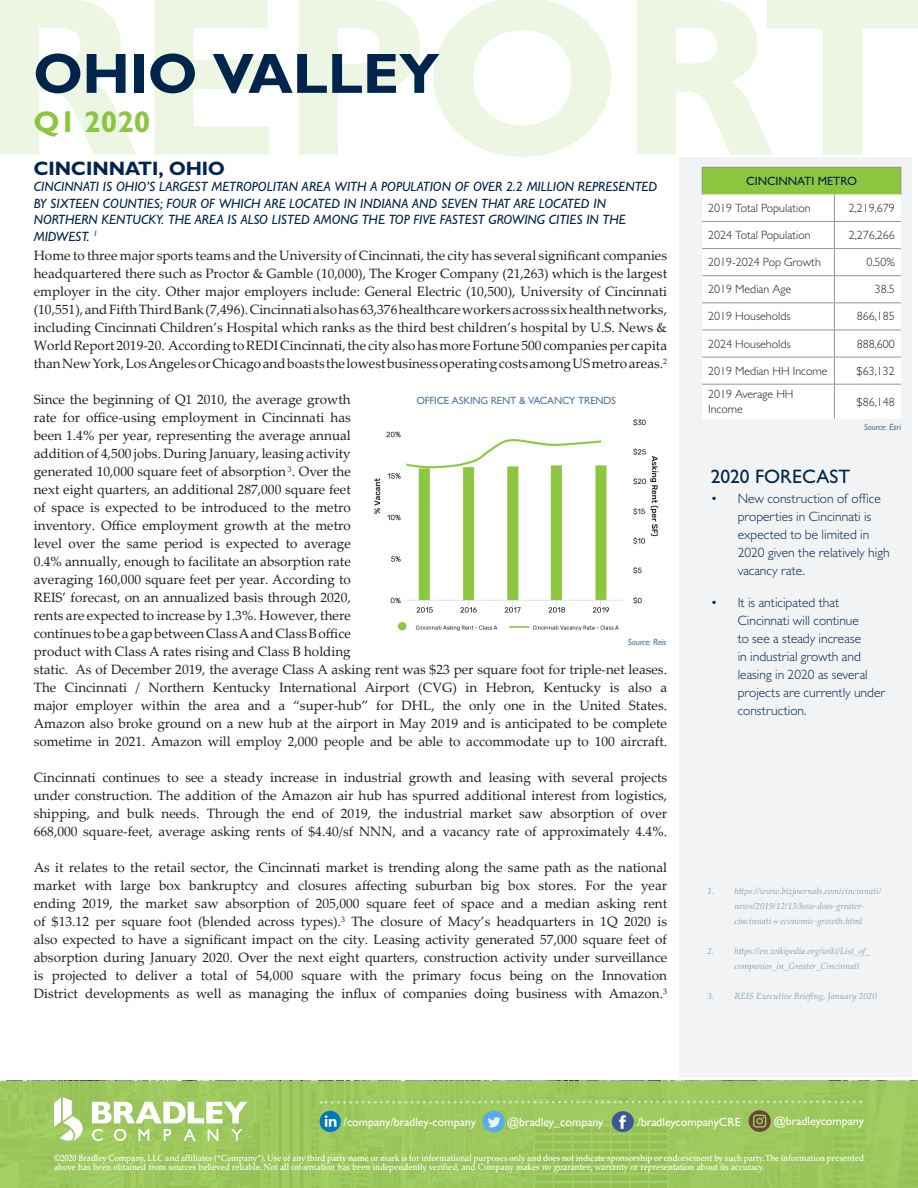
<style>
.page{position:relative;width:918px;height:1188px;background:#fff}
.page>*{position:absolute;margin:0;border:0;box-sizing:border-box;transform-origin:0 0}
.t1{font:700 57px "Gill Sans MT Std";color:#00254c}
.t2{font:700 30px "Gill Sans MT Std";color:#8bc63e}
.t3{font:700 19.5px "Gill Sans MT Std";color:#00254c}
.t4{font:500 19.5px "Gill Sans MT Std";color:#00254c}
.Body_Text{font:13.5px/18px "Palatino Linotype";color:#231f20;text-align:justify}
.t5{font:300 13.5px/18px "Gill Sans MT Std";color:#00254c}
.t6{font:italic 500 13.5px/16.5px "Gill Sans MT Std";color:#00254c}
.t7{font:300 12px/14.4px "Gill Sans MT Std";color:#231f20}
.t8{font:500 12px "Gill Sans MT Std";color:#fff}
.t9{font:500 12px "Gill Sans MT Std";color:#00254c}
.t10{font:500 10.5px "Gill Sans MT Std";letter-spacing:-.02em;color:#55779a}
.t11{font:500 9px/9px "Palatino LT Std";color:#fff;scale:.9 1}
.t12{font:italic 9px/15px "Palatino Linotype";color:#85a3b5}
.t13{font:italic 500 9px "Gill Sans MT Std";letter-spacing:-.02em;color:#55779a}
</style>
<div class="page">
<div style="left:0;top:1081px;width:918px;height:107px;background:#9dcd58"></div>
<svg style="left:54px;top:1097px;width:30px;height:44px"></svg>
<svg style="left:92px;top:1102px;width:155px;height:21px"></svg>
<svg style="left:92px;top:1129px;width:11px;height:12px"></svg>
<svg style="left:114px;top:1129px;width:12px;height:12px"></svg>
<svg style="left:139px;top:1129px;width:10px;height:12px"></svg>
<svg style="left:164px;top:1129px;width:7px;height:12px"></svg>
<svg style="left:184px;top:1129px;width:12px;height:12px"></svg>
<svg style="left:208px;top:1129px;width:10px;height:12px"></svg>
<svg style="left:231px;top:1129px;width:11px;height:12px"></svg>
<div style="left:320px;top:1111px;width:21px;height:21px;background:#007aba;border-radius:50%"></div>
<svg style="left:321px;top:1099px;width:540px;height:33px"></svg>
<svg style="left:0;top:0;width:918px;height:157px;fill:#edf6e2"></svg>
<div style="left:679px;top:158px;width:233px;height:919px;background:#f2f3f4"></div>
<div style="left:702px;top:167px;width:199px;height:27px;background:#8bc63e"></div>
<div style="left:702px;top:194px;width:199px;height:224px;background:#fff"></div>
<hr style="left:702px;top:167px;width:132px;height:1px;background:#939598">
<svg style="left:702px;top:167px;width:1px;height:27px"></svg>
<hr style="left:834px;top:167px;width:67px;height:1px;background:#939598">
<svg style="left:901px;top:167px;width:1px;height:27px"></svg>
<hr style="left:702px;top:221px;width:132px;height:1px;background:#939598">
<hr style="left:834px;top:221px;width:67px;height:1px;background:#939598">
<hr style="left:702px;top:248px;width:132px;height:1px;background:#939598">
<hr style="left:834px;top:248px;width:67px;height:1px;background:#939598">
<hr style="left:702px;top:275px;width:132px;height:1px;background:#939598">
<hr style="left:834px;top:275px;width:67px;height:1px;background:#939598">
<hr style="left:702px;top:303px;width:132px;height:1px;background:#939598">
<hr style="left:834px;top:303px;width:67px;height:1px;background:#939598">
<hr style="left:702px;top:330px;width:132px;height:1px;background:#939598">
<hr style="left:834px;top:330px;width:67px;height:1px;background:#939598">
<hr style="left:702px;top:357px;width:132px;height:1px;background:#939598">
<hr style="left:834px;top:357px;width:67px;height:1px;background:#939598">
<svg style="left:834px;top:194px;width:1px;height:190px"></svg>
<hr style="left:702px;top:384px;width:132px;height:1px;background:#939598">
<hr style="left:834px;top:384px;width:67px;height:1px;background:#939598">
<hr style="left:834px;top:384px;width:1px;height:35px;background:#939598">
<img style="left:374px;top:419px;width:285px;height:212px">
<h1 class="t1" style="left:34px;top:38px;width:407px">OHIO VALLEY</h1>
<h2 class="t2" style="left:34px;top:103px;width:118px">Q1 2020</h2>
<p class="t3" style="left:34px;top:156px;width:193px">CINCINNATI, OHIO</p>
<p class="t6" style="left:34px;top:178px;width:625px">CINCINNATI IS OHIO’S LARGEST METROPOLITAN AREA WITH A POPULATION OF OVER 2.2 MILLION REPRESENTED BY SIXTEEN COUNTIES; FOUR OF WHICH ARE LOCATED IN INDIANA AND SEVEN THAT ARE LOCATED IN NORTHERN KENTUCKY. THE AREA IS ALSO LISTED AMONG THE TOP FIVE FASTEST GROWING CITIES IN THE MIDWEST. <sup>1</sup></p>
<p class="Body_Text" style="left:34px;top:246px;width:635px">Home to three major sports teams and the University of Cincinnati, the city has several significant companies headquartered there such as Proctor &amp; Gamble (10,000), The Kroger Company (21,263) which is the largest employer in the city. Other major employers include: General Electric (10,500), University of Cincinnati (10,551), and Fifth Third Bank (7,496). Cincinnati also has 63,376 healthcare workers across six health networks, including Cincinnati Children’s Hospital which ranks as the third best children’s hospital by U.S. News &amp; World Report 2019-20. According to REDI Cincinnati, the city also has more Fortune 500 companies per capita than New York, Los Angeles or Chicago and boasts the lowest business operating costs among US metro areas.<sup>2</sup></p>
<p class="Body_Text" style="left:34px;top:390px;width:635px;text-align:left">Since the beginning of Q1 2010, the average growth<br>rate for office-using employment in Cincinnati has<br>been 1.4% per year, representing the average annual<br>addition of 4,500 jobs. During January, leasing activity<br>generated 10,000 square feet of absorption <sup>3</sup>. Over the<br>next eight quarters, an additional 287,000 square feet<br>of space is expected to be introduced to the metro<br>inventory. Office employment growth at the metro<br>level over the same period is expected to average<br>0.4% annually, enough to facilitate an absorption rate<br>averaging 160,000 square feet per year. According to<br>REIS’ forecast, on an annualized basis through 2020,<br>rents are expected to increase by 1.3%. However, there<br>continues to be a gap between Class A and Class B office<br>product with Class A rates rising and Class B holding<br>static. As of December 2019, the average Class A asking rent was $23 per square foot for triple-net leases.<br>The Cincinnati / Northern Kentucky International Airport (CVG) in Hebron, Kentucky is also a major employer within the area and a “super-hub” for DHL, the only one in the United States.<br>Amazon also broke ground on a new hub at the airport in May 2019 and is anticipated to be complete sometime in 2021. Amazon will employ 2,000 people and be able to accommodate up to 100 aircraft.</p>
<p class="Body_Text" style="left:34px;top:768px;width:635px">Cincinnati continues to see a steady increase in industrial growth and leasing with several projects under construction. The addition of the Amazon air hub has spurred additional interest from logistics, shipping, and bulk needs. Through the end of 2019, the industrial market saw absorption of over 668,000 square-feet, average asking rents of $4.40/sf NNN, and a vacancy rate of approximately 4.4%.</p>
<p class="Body_Text" style="left:34px;top:858px;width:635px">As it relates to the retail sector, the Cincinnati market is trending along the same path as the national market with large box bankruptcy and closures affecting suburban big box stores. For the year ending 2019, the market saw absorption of 205,000 square feet of space and a median asking rent of $13.12 per square foot (blended across types).<sup>3</sup> The closure of Macy’s headquarters in 1Q 2020 is also expected to have a significant impact on the city. Leasing activity generated 57,000 square feet of absorption during January 2020. Over the next eight quarters, construction activity under surveillance is projected to deliver a total of 54,000 square with the primary focus being on the Innovation District developments as well as managing the influx of companies doing business with Amazon.<sup>3</sup></p>
<p class="t10" style="left:416px;top:394px;width:201px">OFFICE ASKING RENT &amp; VACANCY TRENDS</p>
<p class="t13" style="left:628px;top:637px;width:40px">Source: Reis</p>
<p class="t9" style="left:746px;top:174px;width:112px">CINCINNATI METRO</p>
<p class="t7" style="left:708px;top:201px;width:104px">2019 Total Population</p>
<p class="t7" style="left:849px;top:201px;width:48px">2,219,679</p>
<p class="t7" style="left:708px;top:228px;width:104px">2024 Total Population</p>
<p class="t7" style="left:849px;top:228px;width:48px">2,276,266</p>
<p class="t7" style="left:708px;top:255px;width:114px">2019-2024 Pop Growth</p>
<p class="t7" style="left:866px;top:255px;width:30px">0.50%</p>
<p class="t7" style="left:708px;top:282px;width:85px">2019 Median Age</p>
<p class="t7" style="left:875px;top:282px;width:22px">38.5</p>
<p class="t7" style="left:708px;top:309px;width:84px">2019 Households</p>
<p class="t7" style="left:857px;top:309px;width:40px">866,185</p>
<p class="t7" style="left:708px;top:336px;width:84px">2024 Households</p>
<p class="t7" style="left:857px;top:336px;width:40px">888,600</p>
<p class="t7" style="left:708px;top:363px;width:121px">2019 Median HH Income</p>
<p class="t7" style="left:857px;top:363px;width:40px">$63,132</p>
<p class="t7" style="left:708px;top:387px;width:87px">2019 Average HH<br>Income</p>
<p class="t7" style="left:857px;top:394px;width:40px">$86,148</p>
<p class="t13" style="left:864px;top:422px;width:39px">Source: Esri</p>
<p class="t4" style="left:711px;top:465px;width:141px">2020 FORECAST</p>
<p class="t5" style="left:738px;top:489px;width:153px;text-indent:-27px">• New construction of office properties in Cincinnati is expected to be limited in<br>2020 given the relatively high vacancy rate.</p>
<p class="t5" style="left:738px;top:593px;width:149px;text-indent:-27px">• It is anticipated that<br>Cincinnati will continue<br>to see a steady increase<br>in industrial growth and leasing in 2020 as several projects are currently under construction.</p>
<p class="t12" style="left:734px;top:883px;width:149px;text-indent:-27px">1. https://www.bizjournals.com/cincinnati/ news/2019/12/13/how-does-greater&shy;cincinnati-s-economic-growth.html</p>
<p class="t12" style="left:734px;top:943px;width:137px;text-indent:-27px">2. https://en.wikipedia.org/wiki/List_of_ companies_in_Greater_Cincinnati</p>
<p class="t12" style="left:707px;top:988px;width:171px">3. REIS Executive Briefing, January 2020</p>
<p class="t8" style="left:344px;top:1114px;width:134px">/company/bradley-company</p>
<p class="t8" style="left:507px;top:1115px;width:98px">@bradley_company</p>
<p class="t8" style="left:637px;top:1115px;width:105px">/bradleycompanyCRE</p>
<p class="t8" style="left:774px;top:1114px;width:92px">@bradleycompany</p>
<p class="t11" style="left:54px;top:1153px;width:901px">©2020 Bradley Company, LLC and affiliates (“Company”). Use of any third party name or mark is for informational purposes only and does not indicate sponsorship or endorsement by such party. The information presented above has been obtained from sources believed reliable. Not all information has been independently verified, and Company makes no guarantee, warranty or representation about its accuracy.</p>
</div>
